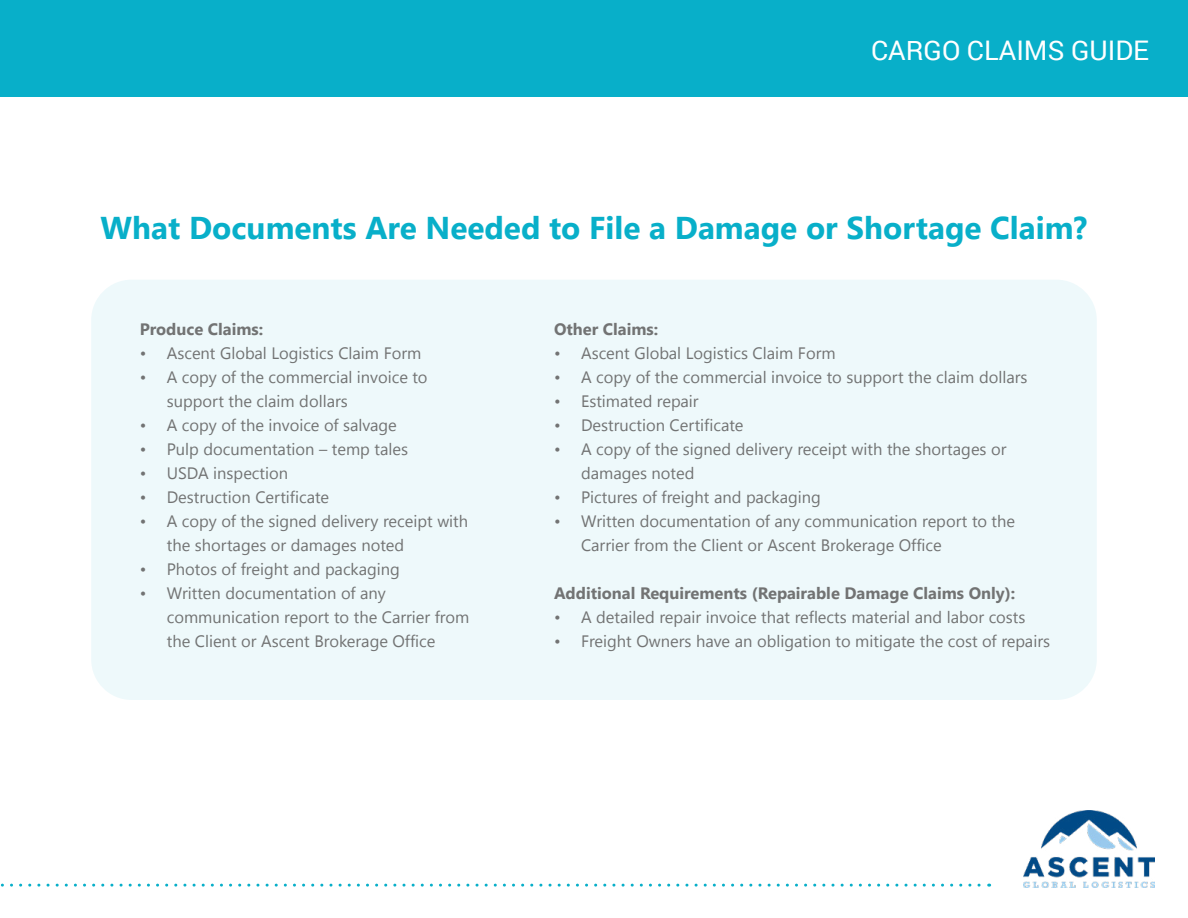
<style>
.page{position:relative;width:1188px;height:918px;background:#fff}
.page>*{position:absolute;margin:0;border:0;box-sizing:border-box;transform-origin:0 0}
.t1{font:700 31.5px "Nirmala UI";color:#08afc9}
.t2{font:27px "Roboto";color:#fff}
.t3{font:16.5px/24px "Nirmala UI";color:#727373}
.t4{font:700 16.5px "Nirmala UI";color:#727373}
</style>
<div class="page">
<div style="left:91px;top:280px;width:1006px;height:420px;background:#eef9fb;border-radius:40px"></div>
<div style="left:0;top:0;width:1188px;height:96px;background:#08afc9"></div>
<img style="left:1023px;top:810px;width:132px;height:77px">
<svg style="left:0;top:884px;width:990px;height:3px"></svg>
<h2 class="t2" style="left:871px;top:31px;width:279px">CARGO CLAIMS GUIDE</h2>
<h1 class="t1" style="left:101px;top:201px;width:988px">What Documents Are Needed to File a Damage or Shortage Claim?</h1>
<p class="t4" style="left:140px;top:315px;width:125px">Produce Claims:</p>
<p class="t3" style="left:140px;top:340px;width:283px">• Ascent Global Logistics Claim Form</p>
<p class="t3" style="left:167px;top:364px;width:262px;text-indent:-27px">• A copy of the commercial invoice to support the claim dollars</p>
<p class="t3" style="left:140px;top:412px;width:259px">• A copy of the invoice of salvage</p>
<p class="t3" style="left:140px;top:436px;width:270px">• Pulp documentation – temp tales</p>
<p class="t3" style="left:140px;top:460px;width:150px">• USDA inspection</p>
<p class="t3" style="left:140px;top:484px;width:191px">• Destruction Certificate</p>
<p class="t3" style="left:167px;top:508px;width:303px;text-indent:-27px">• A copy of the signed delivery receipt with the shortages or damages noted</p>
<p class="t3" style="left:140px;top:556px;width:262px">• Photos of freight and packaging</p>
<p class="t3" style="left:167px;top:580px;width:304px;text-indent:-27px">• Written documentation of any communication report to the Carrier from the Client or Ascent Brokerage Office</p>
<p class="t4" style="left:554px;top:315px;width:106px">Other Claims:</p>
<p class="t3" style="left:554px;top:340px;width:283px">• Ascent Global Logistics Claim Form</p>
<p class="t3" style="left:554px;top:364px;width:475px">• A copy of the commercial invoice to support the claim dollars</p>
<p class="t3" style="left:554px;top:388px;width:146px">• Estimated repair</p>
<p class="t3" style="left:554px;top:412px;width:191px">• Destruction Certificate</p>
<p class="t3" style="left:581px;top:436px;width:427px;text-indent:-27px">• A copy of the signed delivery receipt with the shortages or damages noted</p>
<p class="t3" style="left:554px;top:484px;width:268px">• Pictures of freight and packaging</p>
<p class="t3" style="left:581px;top:508px;width:436px;text-indent:-27px">• Written documentation of any communication report to the<br>Carrier from the Client or Ascent Brokerage Office</p>
<p class="t4" style="left:554px;top:579px;width:463px">Additional Requirements (Repairable Damage Claims Only):</p>
<p class="t3" style="left:554px;top:604px;width:473px">• A detailed repair invoice that reflects material and labor costs</p>
<p class="t3" style="left:554px;top:628px;width:498px">• Freight Owners have an obligation to mitigate the cost of repairs</p>
</div>
